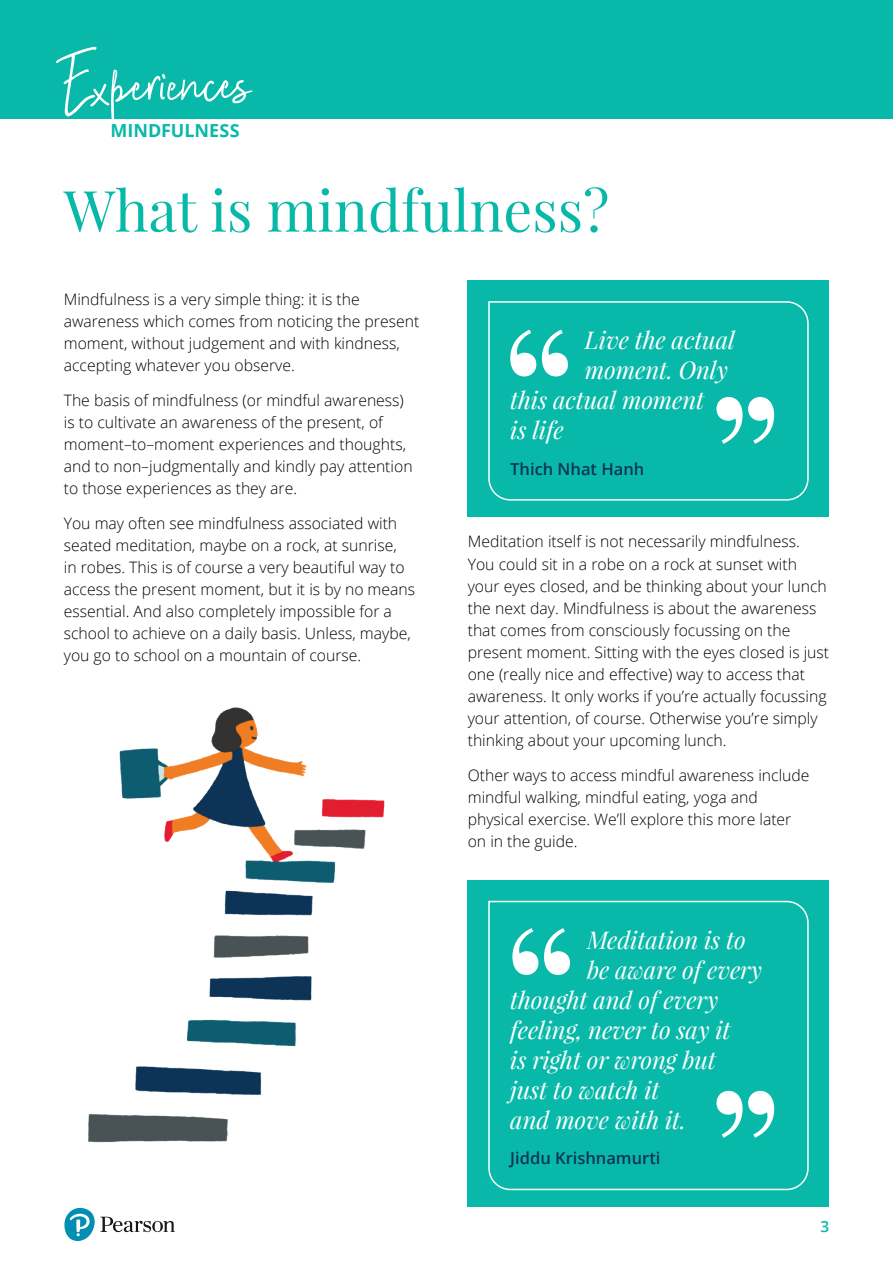
<style>
.page{position:relative;width:893px;height:1263px;background:#fff}
.page>*{position:absolute;margin:0;border:0;box-sizing:border-box;transform-origin:0 0}
.Page_Header{font:57px "Playfair Display";color:#08b9a9}
.Pull_Quote{font:italic 24px "Playfair Display";letter-spacing:-.005em;color:#fff}
.t1{font:700 18px "Open Sans";color:#08b9a9}
.Quote_NAME{font:600 16.5px "Open Sans";color:#0d3356}
.Body_Text{font:300 15.75px/22px "Open Sans";color:#000001}
.t2{font:600 15.45px "Open Sans";color:#08b9a9}
</style>
<div class="page">
<div style="left:0;top:0;width:893px;height:119px;background:#08b9a9"></div>
<svg style="left:56px;top:46px;width:197px;height:73px"></svg>
<svg style="left:64px;top:1207px;width:111px;height:34px"></svg>
<div style="left:468px;top:281px;width:361px;height:236px;background:#08b9a9"></div>
<svg style="left:488px;top:301px;width:321px;height:200px"></svg>
<img style="left:88px;top:707px;width:297px;height:436px">
<svg style="left:716px;top:397px;width:58px;height:47px"></svg>
<svg style="left:510px;top:330px;width:58px;height:46px"></svg>
<div style="left:468px;top:880px;width:361px;height:327px;background:#08b9a9"></div>
<svg style="left:488px;top:900px;width:321px;height:291px"></svg>
<svg style="left:716px;top:1091px;width:58px;height:47px"></svg>
<svg style="left:512px;top:928px;width:58px;height:47px"></svg>
<p class="t1" style="left:111px;top:118px;width:131px">MINDFULNESS</p>
<p class="Page_Header" style="left:64px;top:175px;width:547px">What is mindfulness?</p>
<p class="Body_Text" style="left:64px;top:288px;width:357px">Mindfulness is a very simple thing: it is the awareness which comes from noticing the present moment, without judgement and with kindness, accepting whatever you observe.</p>
<p class="Body_Text" style="left:64px;top:389px;width:350px">The basis of mindfulness (or mindful awareness) is to cultivate an awareness of the present, of moment–to–moment experiences and thoughts, and to non–judgmentally and kindly pay attention to those experiences as they are.</p>
<p class="Body_Text" style="left:64px;top:512px;width:353px">You may often see mindfulness associated with seated meditation, maybe on a rock, at sunrise,<br>in robes. This is of course a very beautiful way to access the present moment, but it is by no means essential. And also completely impossible for a school to achieve on a daily basis. Unless, maybe, you go to school on a mountain of course.</p>
<p class="Pull_Quote" style="left:585px;top:324px;width:151px">Live the actual</p>
<p class="Pull_Quote" style="left:585px;top:354px;width:145px">moment. Only</p>
<p class="Pull_Quote" style="left:510px;top:384px;width:196px">this actual moment</p>
<p class="Pull_Quote" style="left:510px;top:414px;width:55px">is life</p>
<p class="Quote_NAME" style="left:510px;top:457px;width:136px">Thich Nhat Hanh</p>
<p class="Body_Text" style="left:468px;top:530px;width:363px">Meditation itself is not necessarily mindfulness.<br>You could sit in a robe on a rock at sunset with your eyes closed, and be thinking about your lunch the next day. Mindfulness is about the awareness that comes from consciously focussing on the present moment. Sitting with the eyes closed is just one (really nice and effective) way to access that awareness. It only works if you’re actually focussing your attention, of course. Otherwise you’re simply thinking about your upcoming lunch.</p>
<p class="Body_Text" style="left:468px;top:763px;width:343px">Other ways to access mindful awareness include mindful walking, mindful eating, yoga and physical exercise. We’ll explore this more later on in the guide.</p>
<p class="Pull_Quote" style="left:587px;top:924px;width:160px">Meditation is to</p>
<p class="Pull_Quote" style="left:587px;top:954px;width:176px">be aware of every</p>
<p class="Pull_Quote" style="left:510px;top:984px;width:209px">thought and of every</p>
<p class="Pull_Quote" style="left:510px;top:1014px;width:222px">feeling, never to say it</p>
<p class="Pull_Quote" style="left:510px;top:1044px;width:207px">is right or wrong but</p>
<p class="Pull_Quote" style="left:510px;top:1074px;width:151px">just to watch it</p>
<p class="Pull_Quote" style="left:510px;top:1104px;width:177px">and move with it.</p>
<p class="Quote_NAME" style="left:510px;top:1147px;width:152px">Jiddu Krishnamurti</p>
<p class="t2" style="left:820px;top:1216px;width:10px">3</p>
</div>
